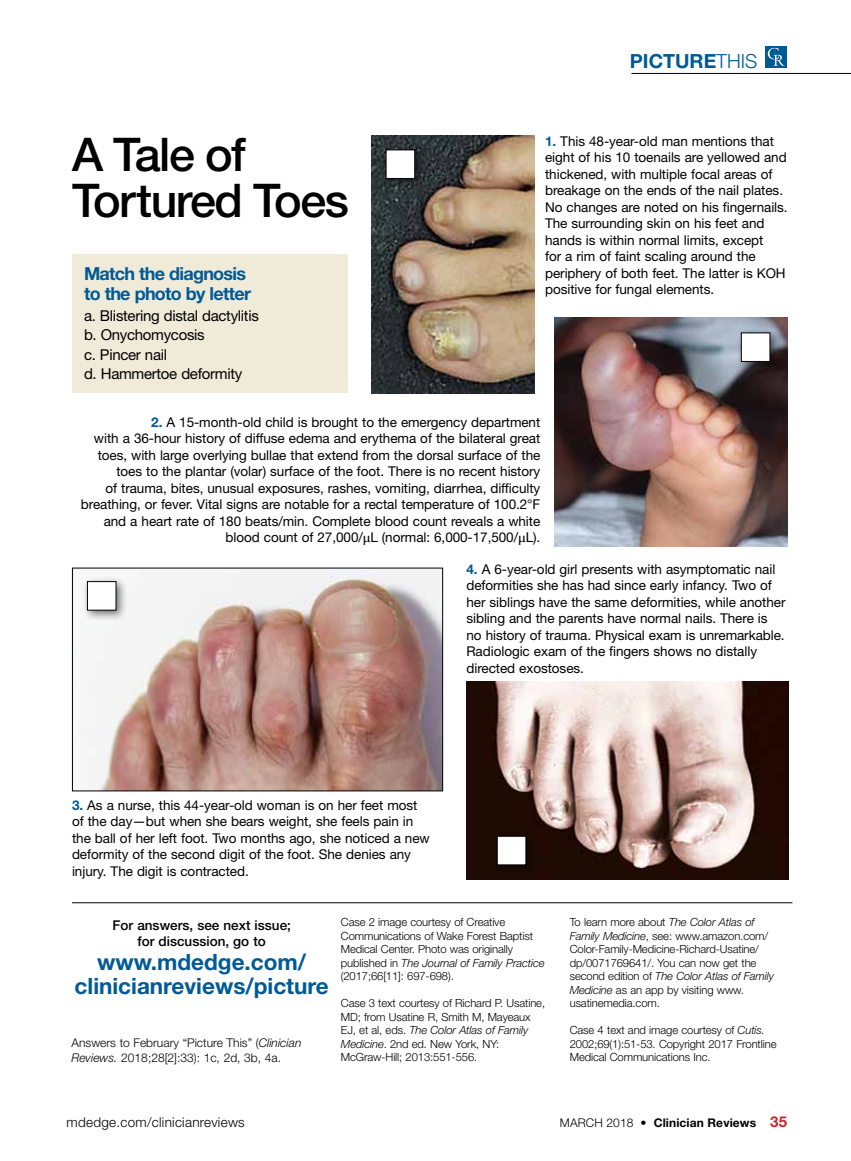
<style>
.page{position:relative;width:851px;height:1161px;background:#fff}
.page>*{position:absolute;margin:0;border:0;box-sizing:border-box;transform-origin:0 0}
.t1{font:500 46.5px/46.5px "Helvetica Neue LT Std";letter-spacing:-.03em;color:#000}
.t2{font:700 22.5px/24px "Helvetica Neue LT Std";color:#005a96;text-align:center}
.t3{font:700 19.5px "Helvetica Neue LT Std";color:#005a96}
.t4{font:700 18px/19.5px "Helvetica Neue LT Std";letter-spacing:-.04em;color:#005a96}
.t5{font:15px/19.5px "Helvetica Neue LT Std";letter-spacing:-.02em;color:#000}
.t6{font:13.5px/16.5px "Helvetica Neue LT Std";letter-spacing:-.005em;color:#000}
.t7{font:500 13.5px/16.5px "Helvetica Neue LT Std";color:#000;text-align:center}
.t8{font:300 13.5px "Helvetica Neue LT Std";letter-spacing:.02em;color:#000}
.t9{font:300 12px/15px "Helvetica Neue LT Std";color:#000}
.t10{font:700 12px "Helvetica Neue LT Std";letter-spacing:.01em;color:#000}
.t11{font:300 11.25px/13.5px "Helvetica Neue LT Std";letter-spacing:-.01em;color:#000}
.s1{font-weight:300}
.s2{font-weight:700;color:#005a96}
.s3{font-family:"Utopia Std"}
.s4{font-style:italic}
.s5{font-size:15px;color:#d2232a}
</style>
<div class="page">
<img style="left:372px;top:136px;width:163px;height:257px">
<div style="left:765px;top:46px;width:21px;height:22px;background:#005a96"></div>
<svg style="left:767px;top:48px;width:17px;height:18px"></svg>
<hr style="left:631px;top:73px;width:219px;height:1px;background:#000">
<div style="left:72px;top:255px;width:275px;height:138px;background:#f0ead8"></div>
<img style="left:554px;top:318px;width:233px;height:228px">
<hr style="left:72px;top:902px;width:720px;height:1px;background:#000">
<img style="left:74px;top:570px;width:367px;height:219px">
<div style="left:72px;top:568px;width:371px;height:223px;border:1px solid #000"></div>
<img style="left:466px;top:681px;width:322px;height:198px">
<div style="left:380px;top:144px;width:46px;height:46px;background:#000;opacity:.55"></div>
<div style="left:386px;top:150px;width:28px;height:28px;background:#fff"></div>
<div style="left:386px;top:150px;width:29px;height:29px;border:1px solid #000"></div>
<div style="left:492px;top:831px;width:45px;height:45px;background:#1c0903"></div>
<div style="left:497px;top:836px;width:29px;height:29px;background:#fff"></div>
<div style="left:497px;top:836px;width:29px;height:29px;border:1px solid #000"></div>
<div style="left:82px;top:576px;width:45px;height:46px;background:#000;opacity:.55"></div>
<div style="left:87px;top:582px;width:29px;height:28px;background:#fff"></div>
<div style="left:87px;top:581px;width:29px;height:29px;border:1px solid #000"></div>
<div style="left:735px;top:327px;width:46px;height:46px;background:#000;opacity:.55"></div>
<div style="left:741px;top:333px;width:28px;height:28px;background:#fff"></div>
<div style="left:741px;top:333px;width:29px;height:29px;border:1px solid #000"></div>
<h1 class="t1" style="left:72px;top:131px;width:278px">A Tale of<br>Tortured Toes</h1>
<h3 class="t4" style="left:84px;top:264px;width:168px">Match the diagnosis to the photo by letter</h3>
<p class="t5" style="left:84px;top:305px;width:176px">a. Blistering distal dactylitis b. Onychomycosis<br>c. Pincer nail<br>d. Hammertoe deformity</p>
<h3 class="t3" style="left:630px;top:49px;width:129px">PICTURE<span class="s1">THIS</span></h3>
<p class="t6" style="left:545px;top:132px;width:244px"><span class="s2">1.</span> This 48-year-old man mentions that eight of his 10 toenails are yellowed and thickened, with multiple focal areas of breakage on the ends of the nail plates.<br>No changes are noted on his fingernails.<br>The surrounding skin on his feet and hands is within normal limits, except<br>for a rim of faint scaling around the periphery of both feet. The latter is KOH positive for fungal elements.</p>
<p class="t6" style="left:81px;top:413px;width:461px;text-align:right"><span class="s2">2.</span> A 15-month-old child is brought to the emergency department<br>with a 36-hour history of diffuse edema and erythema of the bilateral great toes, with large overlying bullae that extend from the dorsal surface of the toes to the plantar (volar) surface of the foot. There is no recent history<br>of trauma, bites, unusual exposures, rashes, vomiting, diarrhea, difficulty breathing, or fever. Vital signs are notable for a rectal temperature of 100.2°F and a heart rate of 180 beats/min. Complete blood count reveals a white blood count of 27,000/<span class="s3">µ</span>L (normal: 6,000-17,500/<span class="s3">µ</span>L).</p>
<p class="t6" style="left:466px;top:561px;width:320px"><span class="s2">4.</span> A 6-year-old girl presents with asymptomatic nail deformities she has had since early infancy. Two of her siblings have the same deformities, while another sibling and the parents have normal nails. There is no history of trauma. Physical exam is unremarkable.<br>Radiologic exam of the fingers shows no distally directed exostoses.</p>
<p class="t6" style="left:72px;top:796px;width:359px"><span class="s2">3.</span> As a nurse, this 44-year-old woman is on her feet most of the day—but when she bears weight, she feels pain in the ball of her left foot. Two months ago, she noticed a new deformity of the second digit of the foot. She denies any injury. The digit is contracted.</p>
<p class="t7" style="left:112px;top:917px;width:180px">For answers, see next issue; for discussion, go to</p>
<h2 class="t2" style="left:75px;top:950px;width:256px">www.mdedge.com/ clinicianreviews/picture</h2>
<p class="t9" style="left:72px;top:1035px;width:231px">Answers to February “Picture This” (<span class="s4">Clinician<br>Reviews.</span> 2018;28[2]:33): 1c, 2d, 3b, 4a.</p>
<p class="t11" style="left:341px;top:915px;width:205px">Case 2 image courtesy of Creative Communications of Wake Forest Baptist Medical Center. Photo was originally published in <span class="s4">The Journal of Family Practice </span>(2017;66[11]: 697-698).</p>
<p class="t11" style="left:341px;top:996px;width:206px">Case 3 text courtesy of Richard P. Usatine, MD; from Usatine R, Smith M, Mayeaux EJ, et al, eds. <span class="s4">The Color Atlas of Family Medicine</span>. 2nd ed. New York, NY:<br>McGraw-Hill; 2013:551-556.</p>
<p class="t11" style="left:569px;top:915px;width:206px">To learn more about <span class="s4">The Color Atlas of Family Medicine</span>, see: www.amazon.com/ Color-Family-Medicine-Richard-Usatine/ dp/0071769641/. You can now get the second edition of <span class="s4">The Color Atlas of Family Medicine</span> as an app by visiting www. usatinemedia.com.</p>
<p class="t11" style="left:569px;top:1023px;width:208px">Case 4 text and image courtesy of <span class="s4">Cutis.<br></span>2002;69(1):51-53. Copyright 2017 Frontline<br>Medical Communications Inc.</p>
<p class="t8" style="left:67px;top:1114px;width:180px">mdedge.com/clinicianreviews</p>
<p class="t10" style="left:560px;top:1115px;width:228px"><span class="s1">MARCH 2018</span> • Clinician Reviews <span class="s5">35</span></p>
</div>
